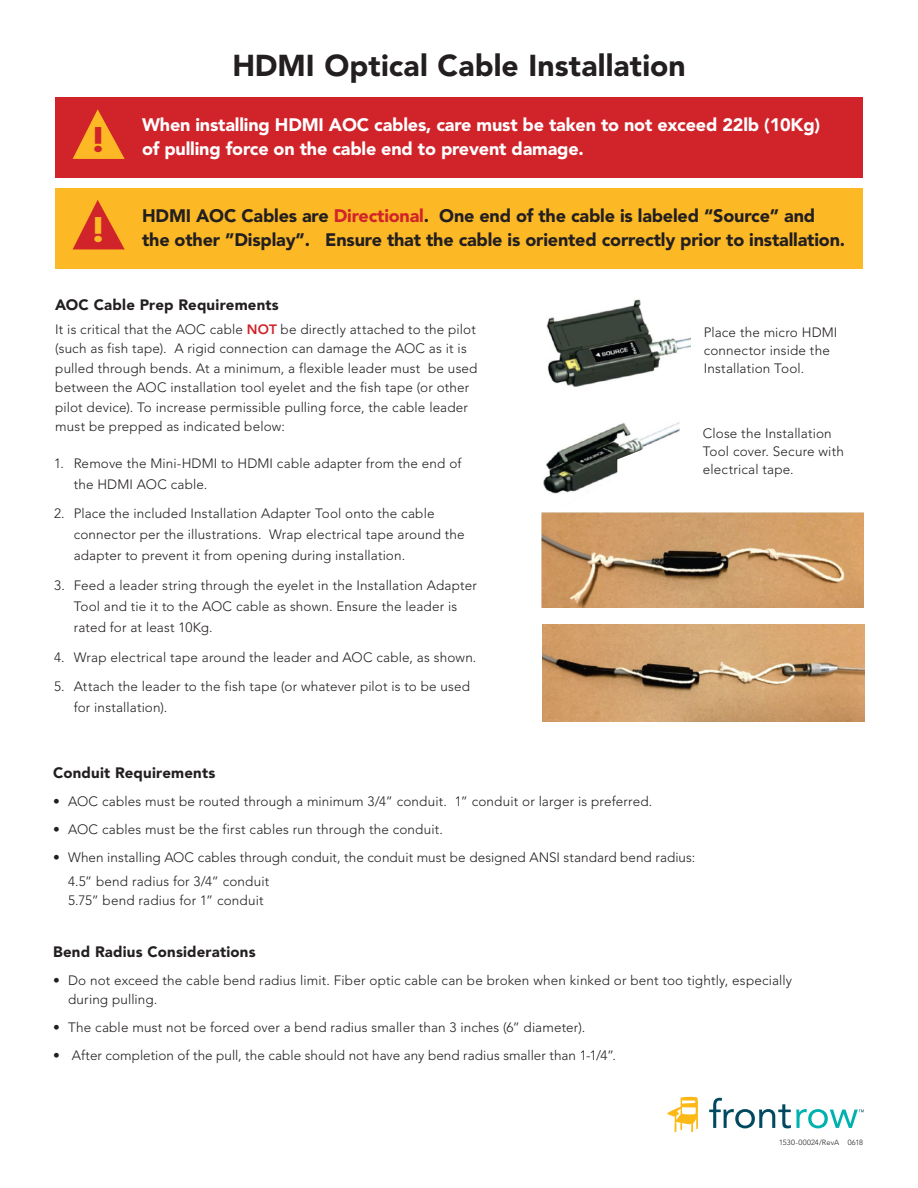
<style>
.page{position:relative;width:918px;height:1188px;background:#fff}
.page>*{position:absolute;margin:0;border:0;box-sizing:border-box;transform-origin:0 0}
.t1{font:900 35.25px "Avenir";color:#d1232a;scale:1.16 1}
.t2{font:900 35.25px "Avenir";color:#fcb825;scale:1.16 1}
.Body{font:900 30px "Avenir";letter-spacing:.005em;color:#231f20}
.t3{font:900 18px "Avenir";letter-spacing:-.01em;color:#231f20}
.t4{font:900 18px "Avenir";letter-spacing:-.01em;color:#fff}
.Captions{font:900 15px "Avenir";letter-spacing:.01em;color:#231f20}
.Captions-2{font:300 13.5px/21px "Avenir";letter-spacing:.01em;color:#231f20}
.Captions-3{font:300 7.5px "Avenir";letter-spacing:.015em;color:#231f20}
.s1{color:#d1232a}
.s2{font-weight:800;color:#d1232a}
</style>
<div class="page">
<div style="left:55px;top:97px;width:808px;height:81px;background:#d1232a"></div>
<svg style="left:73px;top:109px;width:52px;height:50px"></svg>
<img style="left:546px;top:299px;width:144px;height:88px">
<svg style="left:667px;top:1097px;width:31px;height:35px"></svg>
<svg style="left:709px;top:1098px;width:155px;height:30px"></svg>
<img style="left:541px;top:513px;width:322px;height:95px">
<img style="left:542px;top:625px;width:322px;height:97px">
<img style="left:543px;top:422px;width:137px;height:72px">
<div style="left:55px;top:188px;width:808px;height:80px;background:#fcb825"></div>
<svg style="left:73px;top:200px;width:52px;height:49px"></svg>
<p class="t1" style="left:89px;top:118px;width:17px">!</p>
<p class="t2" style="left:89px;top:209px;width:17px">!</p>
<p class="Body" style="left:232px;top:48px;width:455px">HDMI Optical Cable Installation</p>
<p class="t4" style="left:142px;top:114px;width:680px">When installing HDMI AOC cables, care must be taken to not exceed 22lb (10Kg)</p>
<p class="t4" style="left:142px;top:138px;width:443px">of pulling force on the cable end to prevent damage.</p>
<p class="t3" style="left:142px;top:205px;width:675px">HDMI AOC Cables are <span class="s1">Directional</span>. One end of the cable is labeled “Source” and</p>
<p class="t3" style="left:142px;top:229px;width:705px">the other ”Display”. Ensure that the cable is oriented correctly prior to installation.</p>
<p class="Captions" style="left:55px;top:296px;width:225px">AOC Cable Prep Requirements</p>
<p class="Captions-2" style="left:55px;top:320px;width:424px;line-height:19.5px">It is critical that the AOC cable <span class="s2">NOT</span> be directly attached to the pilot (such as fish tape). A rigid connection can damage the AOC as it is pulled through bends. At a minimum, a flexible leader must be used between the AOC installation tool eyelet and the fish tape (or other pilot device). To increase permissible pulling force, the cable leader must be prepped as indicated below:</p>
<p class="Captions-2" style="left:74px;top:453px;width:389px;text-indent:-20px">1. Remove the Mini-HDMI to HDMI cable adapter from the end of the HDMI AOC cable.</p>
<p class="Captions-2" style="left:74px;top:503px;width:392px;text-indent:-20px">2. Place the included Installation Adapter Tool onto the cable connector per the illustrations. Wrap electrical tape around the adapter to prevent it from opening during installation.</p>
<p class="Captions-2" style="left:74px;top:575px;width:405px;text-indent:-20px">3. Feed a leader string through the eyelet in the Installation Adapter<br>Tool and tie it to the AOC cable as shown. Ensure the leader is rated for at least 10Kg.</p>
<p class="Captions-2" style="left:54px;top:646px;width:424px">4. Wrap electrical tape around the leader and AOC cable, as shown.</p>
<p class="Captions-2" style="left:74px;top:676px;width:398px;text-indent:-20px">5. Attach the leader to the fish tape (or whatever pilot is to be used for installation).</p>
<p class="Captions-2" style="left:704px;top:324px;width:135px;line-height:18px">Place the micro HDMI connector inside the<br>Installation Tool.</p>
<p class="Captions-2" style="left:703px;top:425px;width:143px;line-height:18px">Close the Installation<br>Tool cover. Secure with electrical tape.</p>
<p class="Captions" style="left:53px;top:764px;width:164px">Conduit Requirements</p>
<p class="Captions-2" style="left:53px;top:791px;width:601px">• AOC cables must be routed through a minimum 3/4” conduit. 1” conduit or larger is preferred.</p>
<p class="Captions-2" style="left:53px;top:819px;width:391px">• AOC cables must be the first cables run through the conduit.</p>
<p class="Captions-2" style="left:53px;top:847px;width:644px">• When installing AOC cables through conduit, the conduit must be designed ANSI standard bend radius:</p>
<p class="Captions-2" style="left:68px;top:871px;width:203px">4.5” bend radius for 3/4” conduit</p>
<p class="Captions-2" style="left:68px;top:890px;width:197px">5.75” bend radius for 1” conduit</p>
<p class="Captions" style="left:53px;top:943px;width:204px">Bend Radius Considerations</p>
<p class="Captions-2" style="left:68px;top:971px;width:725px;line-height:19.5px;text-indent:-15px">• Do not exceed the cable bend radius limit. Fiber optic cable can be broken when kinked or bent too tightly, especially during pulling.</p>
<p class="Captions-2" style="left:53px;top:1017px;width:534px">• The cable must not be forced over a bend radius smaller than 3 inches (6” diameter).</p>
<p class="Captions-2" style="left:53px;top:1045px;width:564px">• After completion of the pull, the cable should not have any bend radius smaller than 1-1/4”.</p>
<p class="Captions-3" style="left:779px;top:1138px;width:86px">1530-00024/RevA 0618</p>
</div>
